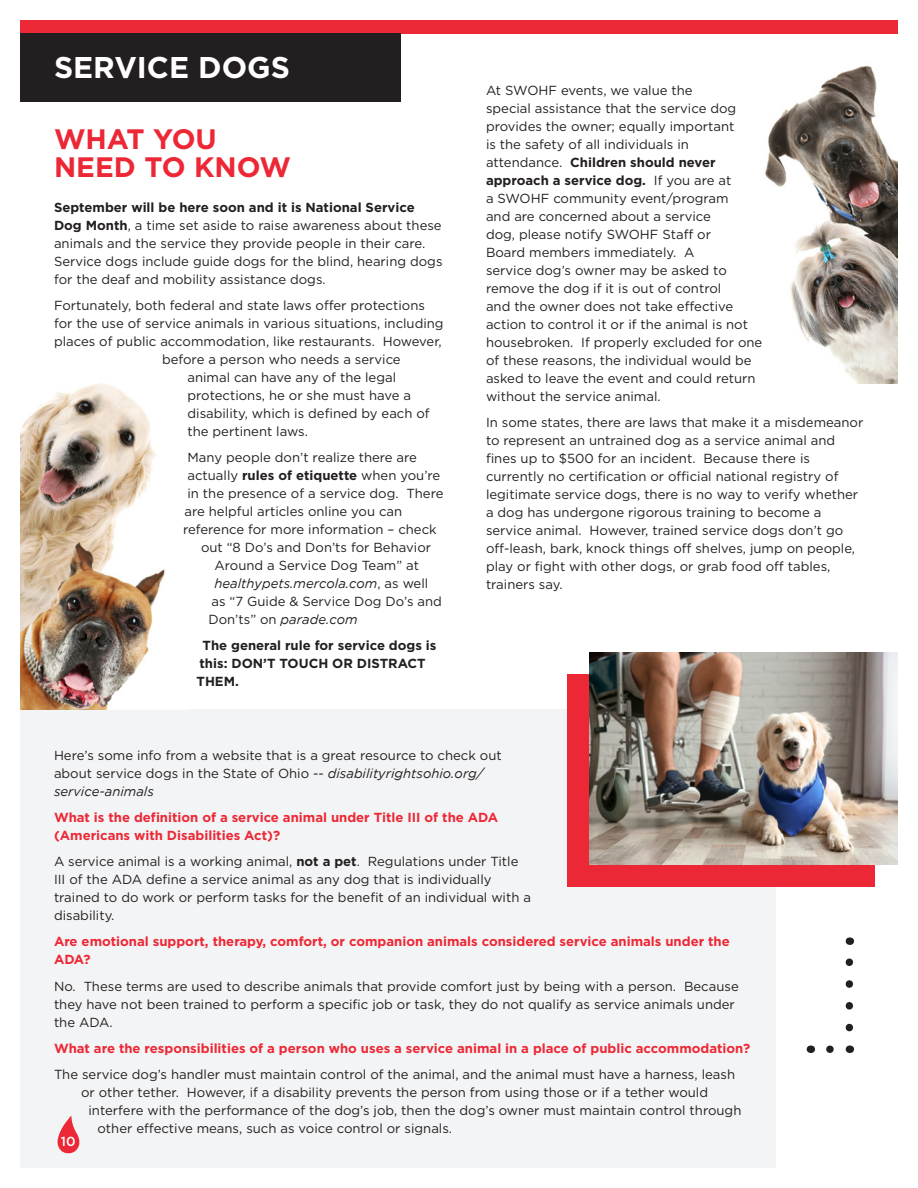
<style>
.page{position:relative;width:918px;height:1188px;background:#fff}
.page>*{position:absolute;margin:0;border:0;box-sizing:border-box;transform-origin:0 0}
.t1{font:700 30px "Gotham";color:#fff}
.t2{font:700 28.2px/28.5px "Gotham";color:#ed2836}
.t3{font:13.2px/18px "Gotham";color:#231f20}
.t4{font:700 13.2px/18px "Gotham";color:#ed2836}
.t5{font:700 13.2px/18px "Gotham";color:#231f20}
.t6{font:italic 13.2px "Gotham";color:#231f20}
.t7{font:500 13.2px "Gotham";color:#fff}
.s1{font-weight:700}
.s2{font-style:normal}
.s3{font-style:italic}
</style>
<div class="page">
<div style="left:20px;top:709px;width:755px;height:459px;background:#f3f4f5"></div>
<div style="left:567px;top:675px;width:308px;height:212px;background:#ed2836"></div>
<img style="left:20px;top:383px;width:145px;height:326px">
<img style="left:765px;top:66px;width:132px;height:317px">
<img style="left:590px;top:652px;width:308px;height:212px">
<svg style="left:830px;top:1046px;width:4px;height:7px"></svg>
<svg style="left:846px;top:958px;width:7px;height:70px"></svg>
<div style="left:20px;top:20px;width:878px;height:14px;background:#ed2836"></div>
<div style="left:20px;top:34px;width:381px;height:68px;background:#231f20"></div>
<svg style="left:57px;top:1116px;width:23px;height:38px"></svg>
<p class="t1" style="left:54px;top:50px;width:237px">SERVICE DOGS</p>
<p class="t2" style="left:54px;top:124px;width:239px">WHAT YOU<br>NEED TO KNOW</p>
<p class="t3" style="left:54px;top:198px;width:390px"><span class="s1">September will be here soon and it is National Service Dog Month</span>, a time set aside to raise awareness about these animals and the service they provide people in their care.<br>Service dogs include guide dogs for the blind, hearing dogs for the deaf and mobility assistance dogs.</p>
<p class="t3" style="left:54px;top:296px;width:372px">Fortunately, both federal and state laws offer protections</p>
<p class="t3" style="left:54px;top:314px;width:391px">for the use of service animals in various situations, including</p>
<p class="t3" style="left:54px;top:332px;width:389px">places of public accommodation, like restaurants. However,</p>
<p class="t3" style="left:162px;top:350px;width:240px">before a person who needs a service</p>
<p class="t3" style="left:188px;top:368px;width:210px">animal can have any of the legal</p>
<p class="t3" style="left:188px;top:386px;width:225px">protections, he or she must have a</p>
<p class="t3" style="left:188px;top:404px;width:244px">disability, which is defined by each of</p>
<p class="t3" style="left:188px;top:422px;width:122px">the pertinent laws.</p>
<p class="t3" style="left:188px;top:448px;width:231px">Many people don’t realize there are</p>
<p class="t3" style="left:188px;top:466px;width:254px">actually <span class="s1">rules of etiquette</span> when you’re</p>
<p class="t3" style="left:188px;top:484px;width:257px">in the presence of a service dog. There</p>
<p class="t3" style="left:184px;top:502px;width:219px">are helpful articles online you can</p>
<p class="t3" style="left:183px;top:520px;width:255px">reference for more information – check</p>
<p class="t3" style="left:201px;top:538px;width:232px">out “8 Do’s and Don’ts for Behavior</p>
<p class="t3" style="left:214px;top:556px;width:206px">Around a Service Dog Team” at</p>
<p class="t6" style="left:214px;top:576px;width:215px">healthypets.mercola.com<span class="s2">, as well</span></p>
<p class="t3" style="left:212px;top:592px;width:232px">as “7 Guide &amp; Service Dog Do’s and</p>
<p class="t6" style="left:208px;top:612px;width:151px"><span class="s2">Don’ts” on</span> parade.com</p>
<p class="t5" style="left:196px;top:636px;width:242px;text-indent:6px">The general rule for service dogs is this: DON’T TOUCH OR DISTRACT<br>THEM.</p>
<p class="t3" style="left:486px;top:81px;width:278px">At SWOHF events, we value the<br>special assistance that the service dog provides the owner; equally important<br>is the safety of all individuals in attendance. <span class="s1">Children should never approach a service dog.</span> If you are at<br>a SWOHF community event/program<br>and are concerned about a service<br>dog, please notify SWOHF Staff or<br>Board members immediately. A<br>service dog’s owner may be asked to remove the dog if it is out of control<br>and the owner does not take effective action to control it or if the animal is not housebroken. If properly excluded for one of these reasons, the individual would be asked to leave the event and could return without the service animal.</p>
<p class="t3" style="left:486px;top:413px;width:379px">In some states, there are laws that make it a misdemeanor to represent an untrained dog as a service animal and fines up to $500 for an incident. Because there is currently no certification or official national registry of legitimate service dogs, there is no way to verify whether a dog has undergone rigorous training to become a service animal. However, trained service dogs don’t go off-leash, bark, knock things off shelves, jump on people, play or fight with other dogs, or grab food off tables, trainers say.</p>
<p class="t3" style="left:54px;top:746px;width:449px">Here’s some info from a website that is a great resource to check out about service dogs in the State of Ohio -- <span class="s3">disabilityrightsohio.org/ service-animals</span></p>
<p class="t4" style="left:54px;top:808px;width:446px">What is the definition of a service animal under Title III of the ADA (Americans with Disabilities Act)?</p>
<p class="t3" style="left:54px;top:852px;width:479px">A service animal is a working animal, <span class="s1">not a pet</span>. Regulations under Title III of the ADA define a service animal as any dog that is individually trained to do work or perform tasks for the benefit of an individual with a disability.</p>
<p class="t4" style="left:54px;top:932px;width:677px">Are emotional support, therapy, comfort, or companion animals considered service animals under the<br>ADA?</p>
<p class="t3" style="left:54px;top:977px;width:686px">No. These terms are used to describe animals that provide comfort just by being with a person. Because they have not been trained to perform a specific job or task, they do not qualify as service animals under the ADA.</p>
<p class="t4" style="left:54px;top:1039px;width:698px">What are the responsibilities of a person who uses a service animal in a place of public accommodation?</p>
<p class="t3" style="left:54px;top:1065px;width:683px">The service dog’s handler must maintain control of the animal, and the animal must have a harness, leash</p>
<p class="t3" style="left:81px;top:1083px;width:629px">or other tether. However, if a disability prevents the person from using those or if a tether would</p>
<p class="t3" style="left:88px;top:1101px;width:654px">interfere with the performance of the dog’s job, then the dog’s owner must maintain control through</p>
<p class="t3" style="left:98px;top:1119px;width:356px">other effective means, such as voice control or signals.</p>
<p class="t7" style="left:61px;top:1132px;width:16px">10</p>
</div>
